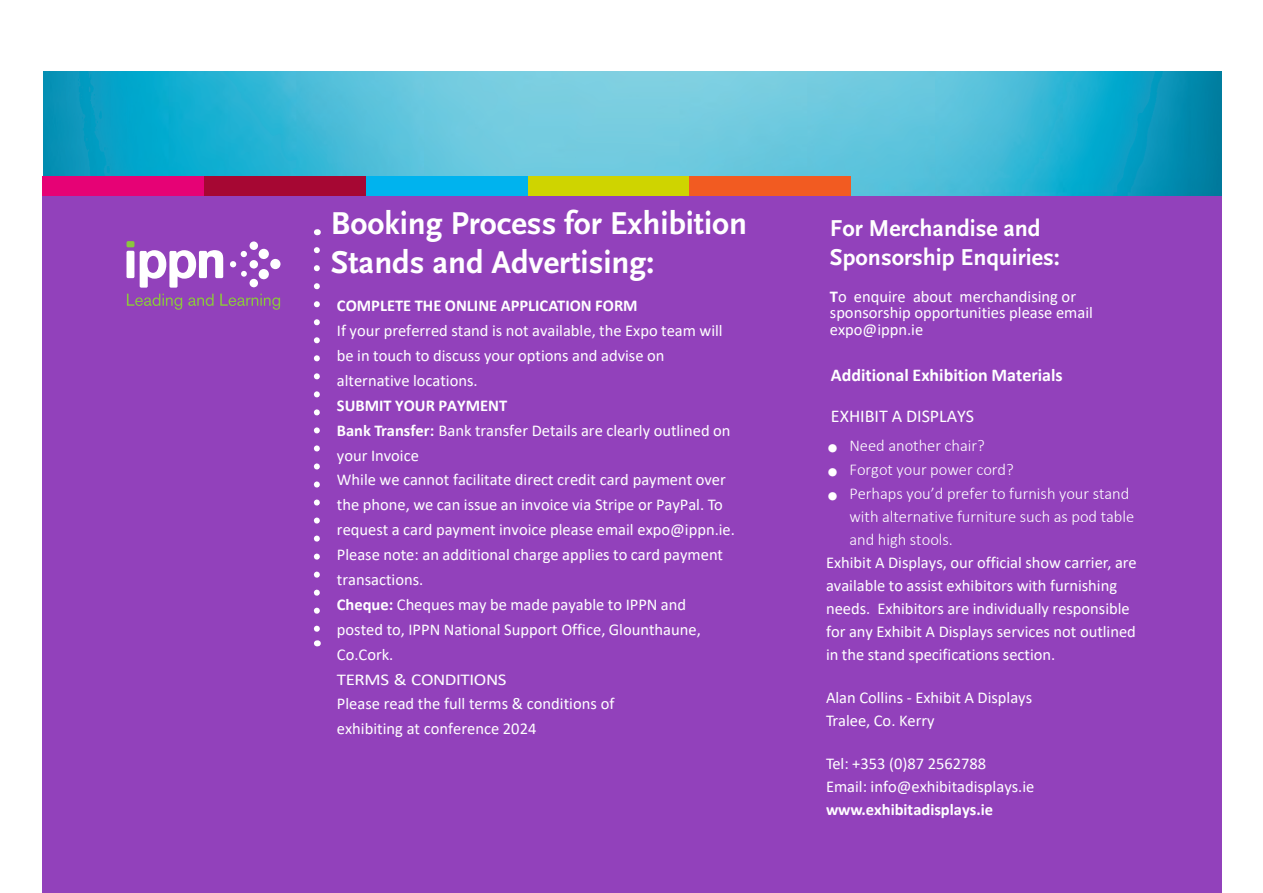
<style>
.page{position:relative;width:1263px;height:893px;background:#fff}
.page>*{position:absolute;margin:0;border:0;box-sizing:border-box;transform-origin:0 0}
.t1{font:700 33px/39.6px "Scala Sans";color:#fff}
.t2{font:700 24px/28.7px "Scala Sans";color:#fff}
.t3{font:700 18px "Calibri";color:#fff}
.t4{font:18px "Calibri";color:#fff}
.t5{font:16.5px/24.9px "Calibri";color:#fff}
.t6{font:300 16.5px/23.1px "Calibri";color:#fff}
.t7{font:700 16.5px "Calibri";color:#fff}
.s1{font-weight:700}
</style>
<div class="page">
<img style="left:44px;top:72px;width:1177px;height:124px">
<div style="left:43px;top:196px;width:1179px;height:697px;background:#9241bb"></div>
<div style="left:127px;top:251px;width:7px;height:27px;background:#fff;border-radius:2px"></div>
<svg style="left:140px;top:250px;width:83px;height:38px"></svg>
<div style="left:127px;top:241px;width:7px;height:6px;background:#8bc63e;border-radius:2px"></div>
<svg style="left:127px;top:294px;width:55px;height:16px"></svg>
<svg style="left:188px;top:294px;width:26px;height:12px"></svg>
<svg style="left:220px;top:294px;width:60px;height:16px"></svg>
<div style="left:258px;top:249px;width:11px;height:10px;background:#fff;border-radius:50%"></div>
<div style="left:270px;top:259px;width:10px;height:10px;background:#fff;border-radius:50%"></div>
<div style="left:258px;top:269px;width:11px;height:10px;background:#fff;border-radius:50%"></div>
<svg style="left:230px;top:251px;width:17px;height:26px"></svg>
<div style="left:249px;top:241px;width:9px;height:9px;background:#fff;border-radius:50%"></div>
<div style="left:249px;top:279px;width:9px;height:8px;background:#fff;border-radius:50%"></div>
<div style="left:249px;top:260px;width:9px;height:9px;background:#fff;border-radius:50%"></div>
<svg style="left:314px;top:250px;width:6px;height:382px"></svg>
<div style="left:689px;top:177px;width:161px;height:19px;background:#f25b21"></div>
<div style="left:527px;top:177px;width:162px;height:19px;background:#cfd400"></div>
<div style="left:366px;top:177px;width:161px;height:19px;background:#00b3ee"></div>
<div style="left:204px;top:177px;width:162px;height:19px;background:#a60733"></div>
<div style="left:43px;top:177px;width:161px;height:19px;background:#e60275"></div>
<h1 class="t1" style="left:331px;top:206px;width:418px">Booking Process for Exhibition<br>Stands and Advertising:</h1>
<p class="t7" style="left:337px;top:294px;width:302px">COMPLETE THE ONLINE APPLICATION FORM</p>
<p class="t5" style="left:337px;top:318px;width:387px">If your preferred stand is not available, the Expo team will be in touch to discuss your options and advise on alternative locations.</p>
<p class="t5" style="left:337px;top:392px;width:399px"><span class="s1">SUBMIT YOUR PAYMENT<br>Bank Transfer:</span> Bank transfer Details are clearly outlined on your Invoice<br>While we cannot facilitate direct credit card payment over the phone, we can issue an invoice via Stripe or PayPal. To request a card payment invoice please email expo@ippn.ie.<br>Please note: an additional charge applies to card payment transactions.<br><span class="s1">Cheque:</span> Cheques may be made payable to IPPN and posted to, IPPN National Support Office, Glounthaune, Co.Cork.<br>TERMS &amp; CONDITIONS<br>Please read the full terms &amp; conditions of<br>exhibiting at conference 2024</p>
<h2 class="t2" style="left:830px;top:216px;width:231px">For Merchandise and<br>Sponsorship Enquiries:</h2>
<p class="t5" style="left:830px;top:287px;width:265px;line-height:16.5px"><span class="s1">T</span>o enquire about merchandising or sponsorship opportunities please email expo@ippn.ie</p>
<p class="t3" style="left:831px;top:362px;width:233px">Additional Exhibition Materials</p>
<p class="t4" style="left:831px;top:404px;width:145px">EXHIBIT A DISPLAYS</p>
<p class="t6" style="left:828px;top:434px;width:158px">● Need another chair?</p>
<p class="t6" style="left:828px;top:458px;width:187px">● Forgot your power cord?</p>
<p class="t6" style="left:849px;top:482px;width:286px;text-indent:-21px">● Perhaps you’d prefer to furnish your stand with alternative furniture such as pod table and high stools.</p>
<p class="t5" style="left:826px;top:550px;width:312px;line-height:23.1px">Exhibit A Displays, our official show carrier, are available to assist exhibitors with furnishing needs. Exhibitors are individually responsible for any Exhibit A Displays services not outlined in the stand specifications section.</p>
<p class="t5" style="left:826px;top:686px;width:208px;line-height:23.1px">Alan Collins - Exhibit A Displays<br>Tralee, Co. Kerry</p>
<p class="t5" style="left:826px;top:752px;width:210px;line-height:23.1px">Tel: +353 (0)87 2562788<br>Email: info@exhibitadisplays.ie</p>
<p class="t7" style="left:826px;top:798px;width:169px">www.exhibitadisplays.ie</p>
</div>
